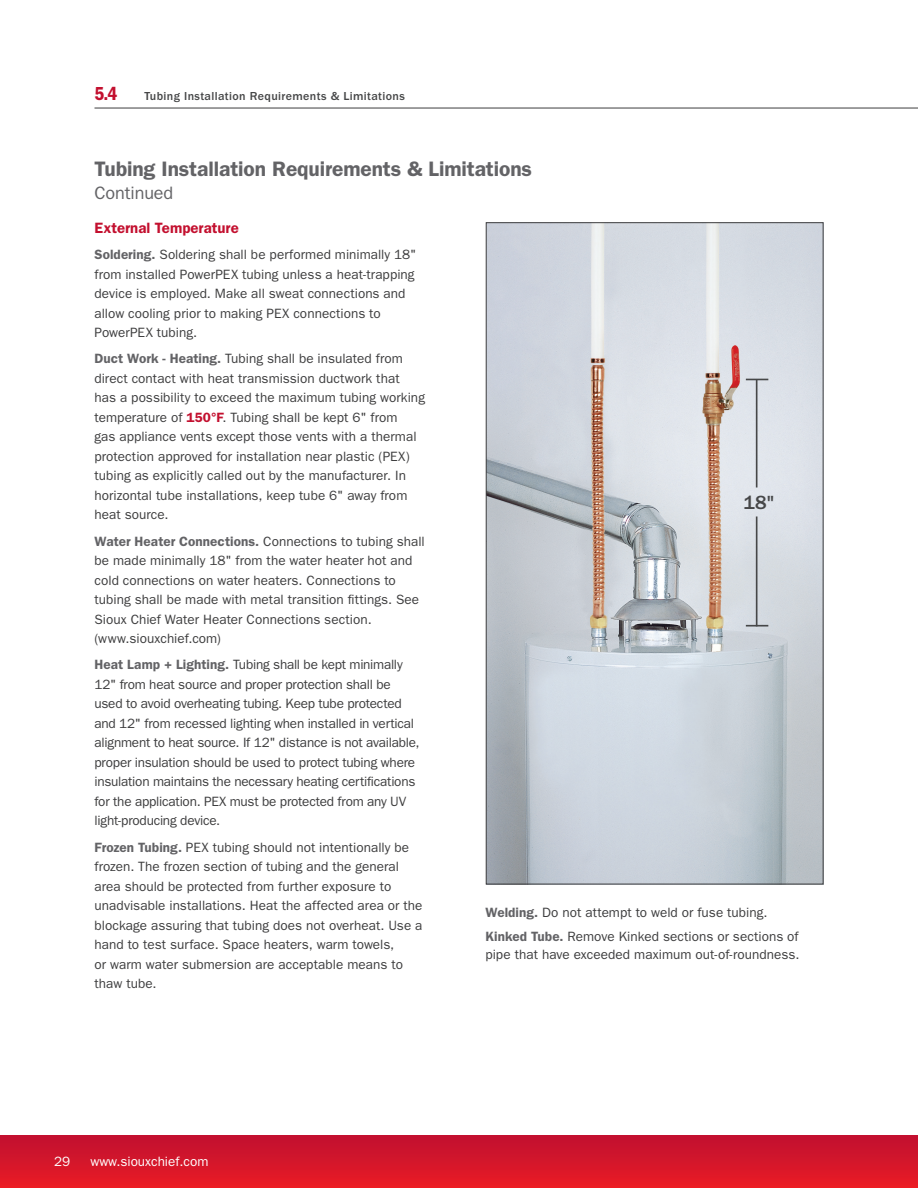
<style>
.page{position:relative;width:918px;height:1188px;background:#fff}
.page>*{position:absolute;margin:0;border:0;box-sizing:border-box;transform-origin:0 0}
.t1{font:600 21px "ITC Franklin Gothic Std";letter-spacing:-.005em;color:#636366}
.t2{font:500 19.65px "ITC Franklin Gothic Std";color:#464748}
.t3{font:19.5px "ITC Franklin Gothic Std Dm Cd";color:#c3102f}
.t4{font:18px "ITC Franklin Gothic Std";letter-spacing:-.005em;color:#636366}
.Caption_TITLE{font:600 15px "ITC Franklin Gothic Std";color:#c3102f}
.Body{font:13.5px/19.5px "ITC Franklin Gothic Std";color:#3e3e3f}
.t5{font:13.5px "ITC Franklin Gothic Std";color:#fff}
.t6{font:500 12px "ITC Franklin Gothic Std";letter-spacing:.03em;color:#464748}
.s1{font-weight:600;color:#636366}
.s2{font-weight:600;color:#c3102f}
</style>
<div class="page">
<div style="left:0;top:1136px;width:918px;height:52px;background:linear-gradient(to bottom,#c01030,#ea1b24)"></div>
<img style="left:488px;top:224px;width:333px;height:658px">
<svg style="left:746px;top:379px;width:22px;height:1px"></svg>
<hr style="left:746px;top:625px;width:22px;height:2px;background:#464748">
<hr style="left:756px;top:516px;width:1px;height:110px;background:#464748">
<hr style="left:756px;top:379px;width:1px;height:109px;background:#464748">
<hr style="left:94px;top:108px;width:824px;height:1px;background:#3e3e3f">
<p class="t3" style="left:94px;top:83px;width:24px">5.4</p>
<p class="t6" style="left:144px;top:90px;width:262px">Tubing Installation Requirements &amp; Limitations</p>
<p class="t1" style="left:94px;top:157px;width:439px">Tubing Installation Requirements &amp; Limitations</p>
<p class="t4" style="left:94px;top:182px;width:80px">Continued</p>
<p class="Caption_TITLE" style="left:94px;top:219px;width:146px">External Temperature</p>
<p class="Body" style="left:94px;top:245px;width:323px"><span class="s1">Soldering.</span> Soldering shall be performed minimally 18" from installed PowerPEX tubing unless a heat-trapping device is employed. Make all sweat connections and allow cooling prior to making PEX connections to PowerPEX tubing.</p>
<p class="Body" style="left:94px;top:349px;width:332px"><span class="s1">Duct Work - Heating.</span> Tubing shall be insulated from direct contact with heat transmission ductwork that<br>has a possibility to exceed the maximum tubing working temperature of <span class="s2">150°F</span>. Tubing shall be kept 6" from<br>gas appliance vents except those vents with a thermal protection approved for installation near plastic (PEX) tubing as explicitly called out by the manufacturer. In horizontal tube installations, keep tube 6" away from heat source.</p>
<p class="Body" style="left:94px;top:531px;width:332px"><span class="s1">Water Heater Connections.</span> Connections to tubing shall be made minimally 18" from the water heater hot and cold connections on water heaters. Connections to tubing shall be made with metal transition fittings. See Sioux Chief Water Heater Connections section. (www.siouxchief.com)</p>
<p class="Body" style="left:94px;top:655px;width:327px"><span class="s1">Heat Lamp + Lighting.</span> Tubing shall be kept minimally 12" from heat source and proper protection shall be used to avoid overheating tubing. Keep tube protected and 12" from recessed lighting when installed in vertical alignment to heat source. If 12" distance is not available, proper insulation should be used to protect tubing where insulation maintains the necessary heating certifications for the application. PEX must be protected from any UV light-producing device.</p>
<p class="Body" style="left:94px;top:837px;width:330px"><span class="s1">Frozen Tubing.</span> PEX tubing should not intentionally be frozen. The frozen section of tubing and the general area should be protected from further exposure to unadvisable installations. Heat the affected area or the blockage assuring that tubing does not overheat. Use a hand to test surface. Space heaters, warm towels,<br>or warm water submersion are acceptable means to thaw tube.</p>
<p class="t2" style="left:744px;top:491px;width:32px">18"</p>
<p class="Body" style="left:485px;top:902px;width:284px"><span class="s1">Welding.</span> Do not attempt to weld or fuse tubing.</p>
<p class="Body" style="left:485px;top:928px;width:316px;line-height:18px"><span class="s1">Kinked Tube.</span> Remove Kinked sections or sections of pipe that have exceeded maximum out-of-roundness.</p>
<p class="t5" style="left:54px;top:1154px;width:18px">29</p>
<p class="t5" style="left:90px;top:1154px;width:119px">www.siouxchief.com</p>
</div>
